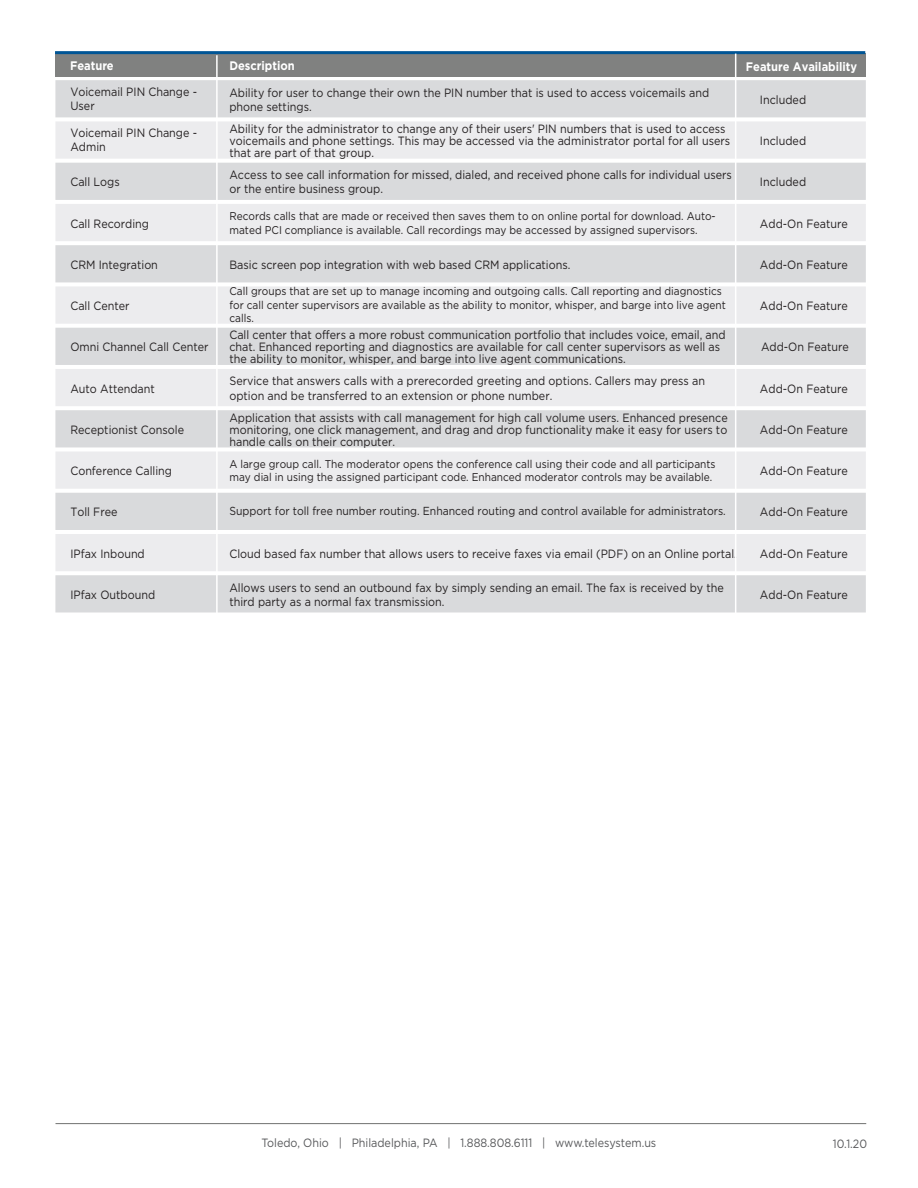
<style>
.page{position:relative;width:918px;height:1188px;background:#fff}
.page>*{position:absolute;margin:0;border:0;box-sizing:border-box;transform-origin:0 0}
.t1{font:700 12.3px "Gotham Pro";color:#fff;scale:.9 1}
.t2{font:12px/14.4px "Gotham Pro";color:#231f20;scale:.9 1}
.t3{font:12px "Gotham Pro";color:#57585a;scale:.9 1}
.t4{font:11.7px "Gotham Pro";color:#231f20;scale:.9 1}
.t5{font:11.25px/13.5px "Gotham Pro";color:#231f20;scale:.9 1}
</style>
<div class="page">
<svg style="left:55px;top:80px;width:811px;height:532px;background:#e4e4e6"></svg>
<div style="left:55px;top:53px;width:810px;height:24px;background:#808180"></div>
<hr style="left:55px;top:51px;width:810px;height:3px;background:#005595">
<hr style="left:56px;top:1123px;width:810px;height:1px;background:#808180">
<hr style="left:216px;top:55px;width:2px;height:983px;background:#fff">
<hr style="left:735px;top:54px;width:1px;height:983px;background:#fff">
<p class="t1" style="left:70px;top:59px;width:50px">Feature</p>
<p class="t1" style="left:229px;top:59px;width:74px">Description</p>
<p class="t1" style="left:746px;top:60px;width:125px">Feature Availability</p>
<p class="t2" style="left:760px;top:92px;width:53px">Included</p>
<p class="t2" style="left:760px;top:134px;width:53px">Included</p>
<p class="t2" style="left:760px;top:175px;width:53px">Included</p>
<p class="t2" style="left:70px;top:84px;width:142px">Voicemail PIN Change -<br>User</p>
<p class="t2" style="left:229px;top:85px;width:535px">Ability for user to change their own the PIN number that is used to access voicemails and phone settings.</p>
<p class="t2" style="left:70px;top:125px;width:142px">Voicemail PIN Change -<br>Admin</p>
<p class="t2" style="left:229px;top:123px;width:558px;line-height:12px">Ability for the administrator to change any of their users' PIN numbers that is used to access voicemails and phone settings. This may be accessed via the administrator portal for all users that are part of that group.</p>
<p class="t2" style="left:70px;top:175px;width:56px">Call Logs</p>
<p class="t2" style="left:229px;top:168px;width:560px">Access to see call information for missed, dialed, and received phone calls for individual users or the entire business group.</p>
<p class="t2" style="left:70px;top:216px;width:89px">Call Recording</p>
<p class="t5" style="left:229px;top:210px;width:542px">Records calls that are made or received then saves them to on online portal for download. Auto&shy;mated PCI compliance is available. Call recordings may be accessed by assigned supervisors.</p>
<p class="t2" style="left:70px;top:257px;width:99px">CRM Integration</p>
<p class="t2" style="left:229px;top:257px;width:380px">Basic screen pop integration with web based CRM applications.</p>
<p class="t2" style="left:760px;top:216px;width:99px">Add-On Feature</p>
<p class="t2" style="left:760px;top:257px;width:99px">Add-On Feature</p>
<p class="t2" style="left:760px;top:299px;width:99px">Add-On Feature</p>
<p class="t2" style="left:761px;top:340px;width:99px">Add-On Feature</p>
<p class="t2" style="left:760px;top:381px;width:99px">Add-On Feature</p>
<p class="t2" style="left:760px;top:422px;width:99px">Add-On Feature</p>
<p class="t2" style="left:760px;top:464px;width:99px">Add-On Feature</p>
<p class="t2" style="left:760px;top:505px;width:99px">Add-On Feature</p>
<p class="t2" style="left:760px;top:546px;width:99px">Add-On Feature</p>
<p class="t2" style="left:760px;top:587px;width:99px">Add-On Feature</p>
<p class="t5" style="left:229px;top:285px;width:553px">Call groups that are set up to manage incoming and outgoing calls. Call reporting and diagnostics for call center supervisors are available as the ability to monitor, whisper, and barge into live agent calls.</p>
<p class="t2" style="left:70px;top:299px;width:67px">Call Center</p>
<p class="t2" style="left:229px;top:329px;width:553px;line-height:12px">Call center that offers a more robust communication portfolio that includes voice, email, and chat. Enhanced reporting and diagnostics are available for call center supervisors as well as the ability to monitor, whisper, and barge into live agent communications.</p>
<p class="t2" style="left:70px;top:340px;width:155px">Omni Channel Call Center</p>
<p class="t2" style="left:70px;top:381px;width:95px">Auto Attendant</p>
<p class="t2" style="left:229px;top:374px;width:530px">Service that answers calls with a prerecorded greeting and options. Callers may press an option and be transferred to an extension or phone number.</p>
<p class="t2" style="left:70px;top:422px;width:128px">Receptionist Console</p>
<p class="t2" style="left:229px;top:412px;width:555px;line-height:12px;text-align:justify">Application that assists with call management for high call volume users. Enhanced presence monitoring, one click management, and drag and drop functionality make it easy for users to handle calls on their computer.</p>
<p class="t2" style="left:70px;top:464px;width:115px">Conference Calling</p>
<p class="t5" style="left:229px;top:457px;width:542px">A large group call. The moderator opens the conference call using their code and all participants may dial in using the assigned participant code. Enhanced moderator controls may be available.</p>
<p class="t2" style="left:70px;top:505px;width:54px">Toll Free</p>
<p class="t4" style="left:229px;top:505px;width:553px">Support for toll free number routing. Enhanced routing and control available for administrators.</p>
<p class="t2" style="left:70px;top:546px;width:84px">IPfax Inbound</p>
<p class="t2" style="left:229px;top:546px;width:565px">Cloud based fax number that allows users to receive faxes via email (PDF) on an Online portal.</p>
<p class="t2" style="left:70px;top:587px;width:96px">IPfax Outbound</p>
<p class="t2" style="left:229px;top:580px;width:551px">Allows users to send an outbound fax by simply sending an email. The fax is received by the third party as a normal fax transmission.</p>
<p class="t3" style="left:262px;top:1136px;width:440px">Toledo, Ohio | Philadelphia, PA | 1.888.808.6111 | www.telesystem.us</p>
<p class="t3" style="left:833px;top:1137px;width:39px">10.1.20</p>
</div>
